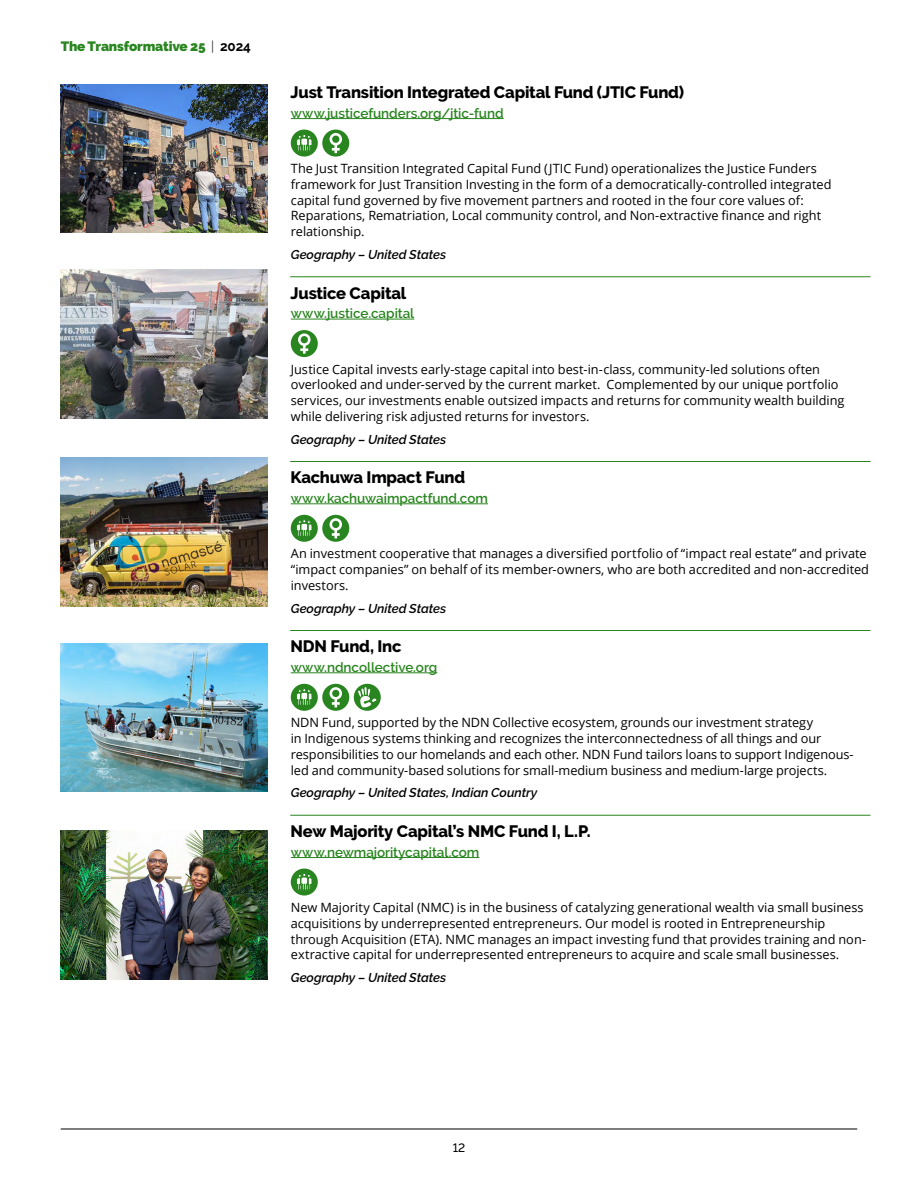
<style>
.page{position:relative;width:918px;height:1188px;background:#fff}
.page>*{position:absolute;margin:0;border:0;box-sizing:border-box;transform-origin:0 0}
.t1{font:800 16.5px "Raleway";letter-spacing:-.01em;color:#000}
.t2{font:600 13.5px "Raleway";letter-spacing:-.005em;color:#29851f}
.t3{font:900 13.5px "Raleway";letter-spacing:-.01em;color:#29851f}
.t4{font:12.75px/15.8px "Open Sans";letter-spacing:-.005em;color:#000}
.t5{font:italic 600 12.75px "Raleway";color:#000}
.t6{font:500 12px "Raleway";color:#000}
.s1{font-weight:300;color:#000}
.s2{font-weight:700;color:#000}
</style>
<div class="page">
<hr style="left:61px;top:1129px;width:796px;height:1px;background:#000">
<hr style="left:291px;top:118px;width:213px;height:1px;background:#29851f">
<hr style="left:290px;top:277px;width:580px;height:1px;background:#29851f">
<hr style="left:291px;top:319px;width:123px;height:1px;background:#29851f">
<hr style="left:290px;top:461px;width:580px;height:1px;background:#29851f">
<hr style="left:291px;top:503px;width:197px;height:1px;background:#29851f">
<hr style="left:290px;top:630px;width:580px;height:1px;background:#29851f">
<hr style="left:291px;top:672px;width:146px;height:1px;background:#29851f">
<hr style="left:290px;top:815px;width:580px;height:1px;background:#29851f">
<hr style="left:291px;top:857px;width:188px;height:1px;background:#29851f">
<img style="left:61px;top:84px;width:207px;height:149px">
<div style="left:291px;top:130px;width:27px;height:27px;background:#29851f;border-radius:50%"></div>
<svg style="left:297px;top:135px;width:15px;height:16px"></svg>
<div style="left:322px;top:130px;width:27px;height:27px;background:#29851f;border-radius:50%"></div>
<svg style="left:330px;top:133px;width:12px;height:20px"></svg>
<img style="left:61px;top:270px;width:207px;height:148px">
<div style="left:291px;top:330px;width:27px;height:27px;background:#29851f;border-radius:50%"></div>
<svg style="left:298px;top:333px;width:13px;height:21px"></svg>
<img style="left:61px;top:458px;width:207px;height:148px">
<div style="left:291px;top:515px;width:27px;height:27px;background:#29851f;border-radius:50%"></div>
<svg style="left:296px;top:520px;width:16px;height:16px"></svg>
<div style="left:322px;top:515px;width:27px;height:27px;background:#29851f;border-radius:50%"></div>
<svg style="left:330px;top:518px;width:12px;height:20px"></svg>
<img style="left:61px;top:643px;width:207px;height:149px">
<div style="left:291px;top:684px;width:27px;height:27px;background:#29851f;border-radius:50%"></div>
<svg style="left:296px;top:689px;width:16px;height:16px"></svg>
<div style="left:322px;top:684px;width:27px;height:27px;background:#29851f;border-radius:50%"></div>
<svg style="left:330px;top:687px;width:12px;height:20px"></svg>
<div style="left:354px;top:684px;width:27px;height:27px;background:#29851f;border-radius:50%"></div>
<svg style="left:358px;top:687px;width:19px;height:21px"></svg>
<img style="left:61px;top:831px;width:207px;height:148px">
<div style="left:291px;top:869px;width:27px;height:27px;background:#29851f;border-radius:50%"></div>
<svg style="left:297px;top:874px;width:15px;height:16px"></svg>
<p class="t3" style="left:61px;top:39px;width:192px">The Transformative 25 <span class="s1">|</span> <span class="s2">2024</span></p>
<p class="t1" style="left:291px;top:83px;width:395px">Just Transition Integrated Capital Fund (JTIC Fund)</p>
<p class="t2" style="left:291px;top:105px;width:214px">www.justicefunders.org/jtic-fund</p>
<p class="t4" style="left:291px;top:160px;width:542px">The Just Transition Integrated Capital Fund (JTIC Fund) operationalizes the Justice Funders framework for Just Transition Investing in the form of a democratically-controlled integrated capital fund governed by five movement partners and rooted in the four core values of:<br>Reparations, Rematriation, Local community control, and Non-extractive finance and right relationship.</p>
<p class="t5" style="left:291px;top:247px;width:157px">Geography – United States</p>
<p class="t1" style="left:291px;top:283px;width:117px">Justice Capital</p>
<p class="t2" style="left:291px;top:306px;width:125px">www.justice.capital</p>
<p class="t4" style="left:291px;top:361px;width:555px">Justice Capital invests early-stage capital into best-in-class, community-led solutions often overlooked and under-served by the current market. Complemented by our unique portfolio services, our investments enable outsized impacts and returns for community wealth building while delivering risk adjusted returns for investors.</p>
<p class="t5" style="left:291px;top:432px;width:157px">Geography – United States</p>
<p class="t1" style="left:291px;top:468px;width:176px">Kachuwa Impact Fund</p>
<p class="t2" style="left:291px;top:490px;width:199px">www.kachuwaimpactfund.com</p>
<p class="t4" style="left:291px;top:545px;width:580px">An investment cooperative that manages a diversified portfolio of “impact real estate” and private “impact companies” on behalf of its member-owners, who are both accredited and non-accredited investors.</p>
<p class="t5" style="left:291px;top:601px;width:157px">Geography – United States</p>
<p class="t1" style="left:291px;top:637px;width:112px">NDN Fund, Inc</p>
<p class="t2" style="left:291px;top:659px;width:148px">www.ndncollective.org</p>
<p class="t4" style="left:291px;top:714px;width:564px">NDN Fund, supported by the NDN Collective ecosystem, grounds our investment strategy<br>in Indigenous systems thinking and recognizes the interconnectedness of all things and our responsibilities to our homelands and each other. NDN Fund tailors loans to support Indigenous&shy;led and community-based solutions for small-medium business and medium-large projects.</p>
<p class="t5" style="left:291px;top:785px;width:248px">Geography – United States, Indian Country</p>
<p class="t1" style="left:291px;top:822px;width:302px">New Majority Capital’s NMC Fund I, L.P.</p>
<p class="t2" style="left:291px;top:844px;width:190px">www.newmajoritycapital.com</p>
<p class="t4" style="left:291px;top:899px;width:577px">New Majority Capital (NMC) is in the business of catalyzing generational wealth via small business acquisitions by underrepresented entrepreneurs. Our model is rooted in Entrepreneurship through Acquisition (ETA). NMC manages an impact investing fund that provides training and non&shy;extractive capital for underrepresented entrepreneurs to acquire and scale small businesses.</p>
<p class="t5" style="left:291px;top:970px;width:157px">Geography – United States</p>
<p class="t6" style="left:453px;top:1141px;width:14px">12</p>
</div>
